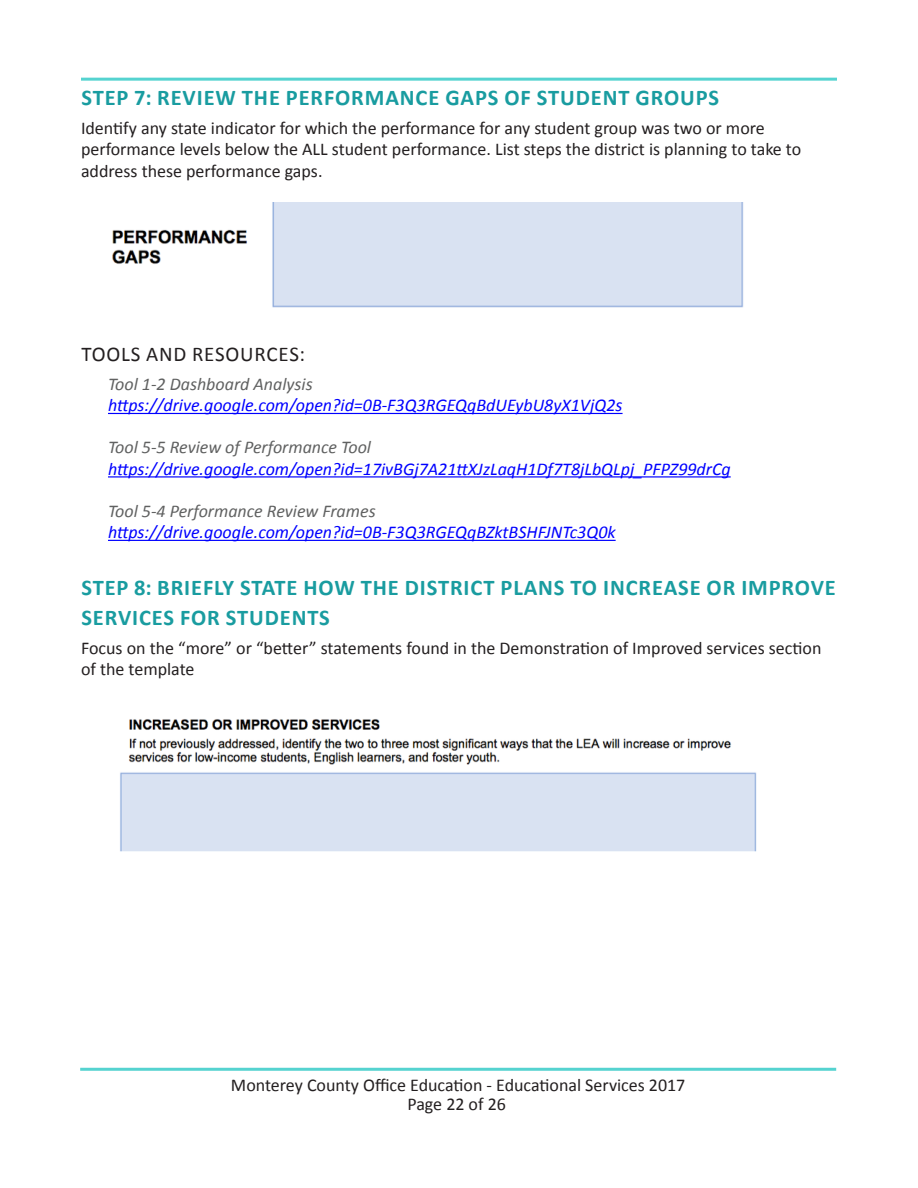
<style>
.page{position:relative;width:918px;height:1188px;background:#fff}
.page>*{position:absolute;margin:0;border:0;box-sizing:border-box;transform-origin:0 0}
._4_S3_Subheader{font:700 22.5px/30px "Calibri";letter-spacing:.04em;color:#199ca0}
._1__Tools___Resource{font:21px "Calibri";letter-spacing:.04em;color:#231f20}
.t1{font:18px/21.6px "Calibri";color:#231f20}
._1_Resource_Links{font:italic 18px/21.6px "Calibri";color:#00f}
.s1{color:#606161}
</style>
<div class="page">
<hr style="left:80px;top:1068px;width:756px;height:3px;background:#55d3d0">
<hr style="left:81px;top:78px;width:756px;height:3px;background:#55d3d0">
<hr style="left:108px;top:413px;width:515px;height:1px;background:#00f">
<hr style="left:108px;top:476px;width:623px;height:2px;background:#00f">
<hr style="left:108px;top:540px;width:508px;height:1px;background:#00f">
<img style="left:112px;top:202px;width:632px;height:106px">
<img style="left:120px;top:719px;width:637px;height:133px">
<p class="_4_S3_Subheader" style="left:81px;top:83px;width:639px">STEP 7: REVIEW THE PERFORMANCE GAPS OF STUDENT GROUPS</p>
<p class="t1" style="left:81px;top:117px;width:722px">Identify any state indicator for which the performance for any student group was two or more performance levels below the ALL student performance. List steps the district is planning to take to address these performance gaps.</p>
<p class="_1__Tools___Resource" style="left:81px;top:341px;width:225px">TOOLS AND RESOURCES:</p>
<p class="_1_Resource_Links" style="left:108px;top:372px;width:516px"><span class="s1">Tool 1-2 Dashboard Analysis </span>https://drive.google.com/open?id=0B-F3Q3RGEQqBdUEybU8yX1VjQ2s</p>
<p class="_1_Resource_Links" style="left:108px;top:436px;width:624px"><span class="s1">Tool 5-5 Review of Performance Tool </span>https://drive.google.com/open?id=17ivBGj7A21ttXJzLaqH1Df7T8jLbQLpj_PFPZ99drCg</p>
<p class="_1_Resource_Links" style="left:108px;top:499px;width:509px"><span class="s1">Tool 5-4 Performance Review Frames </span>https://drive.google.com/open?id=0B-F3Q3RGEQqBZktBSHFJNTc3Q0k</p>
<p class="_4_S3_Subheader" style="left:81px;top:573px;width:756px">STEP 8: BRIEFLY STATE HOW THE DISTRICT PLANS TO INCREASE OR IMPROVE<br>SERVICES FOR STUDENTS</p>
<p class="t1" style="left:81px;top:637px;width:742px">Focus on the “more” or “better” statements found in the Demonstration of Improved services section of the template</p>
<p class="t1" style="left:231px;top:1076px;width:456px;line-height:18.8px;text-align:center">Monterey County Office Education - Educational Services 2017<br>Page 22 of 26</p>
</div>
